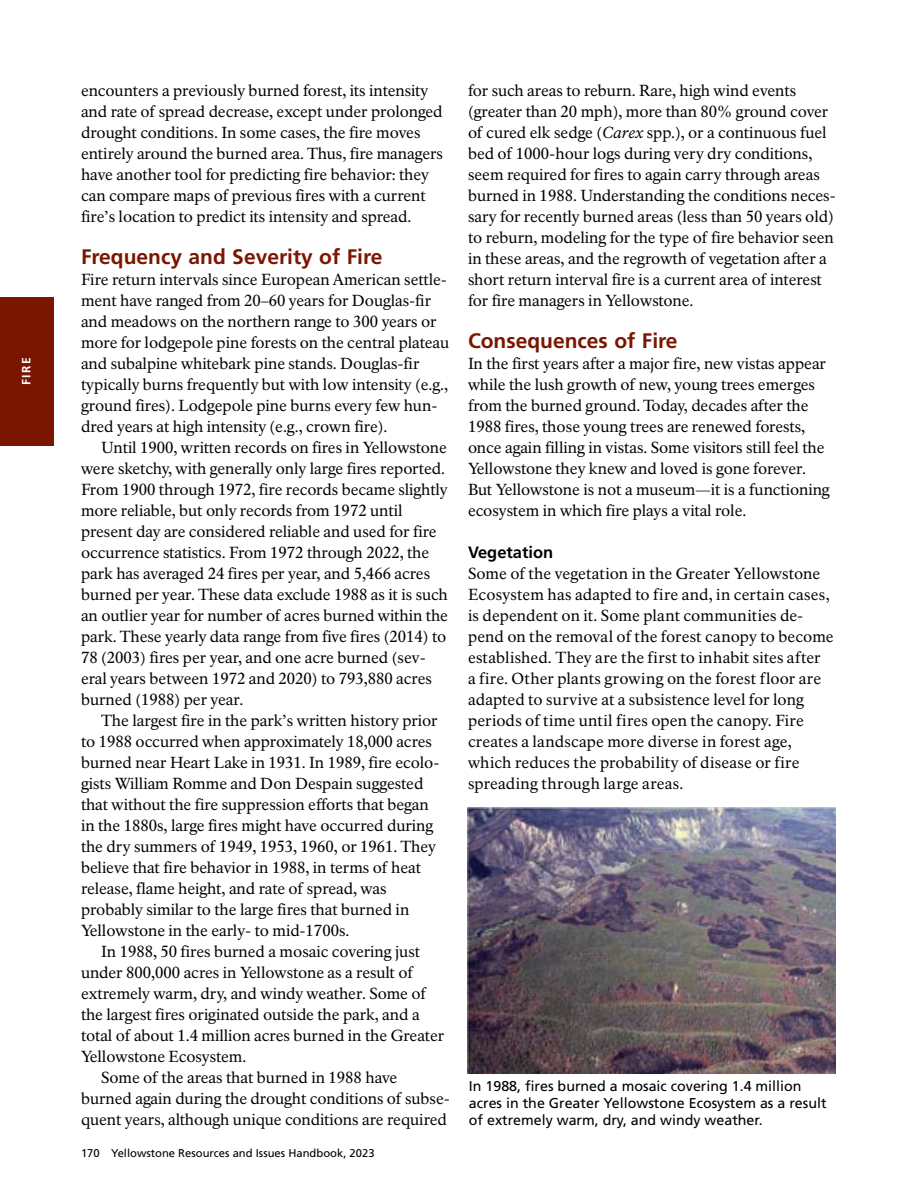
<style>
.page{position:relative;width:918px;height:1188px;background:#fff}
.page>*{position:absolute;margin:0;border:0;box-sizing:border-box;transform-origin:0 0}
.Heading_2__Ch_7{font:700 21px "Frutiger LT Std";color:#7a1600}
.Heading_3{font:700 16.5px "Frutiger LT Std";color:#000}
.Body_Text__following{font:15.75px/21px "NPS Rawlinson OT";color:#000}
.Body_Text__first_par{font:15.75px/21px "NPS Rawlinson OT";color:#000}
.Graphic_Caption{font:14.25px/17.1px "Frutiger LT Std";color:#000}
.t1{font:700 12px "Frutiger LT Std";color:#fff}
.t2{font:11.25px "Frutiger LT Std";color:#000}
.s1{font-style:italic}
</style>
<div class="page">
<div style="left:0;top:297px;width:54px;height:149px;background:#7a1600"></div>
<img style="left:468px;top:808px;width:368px;height:266px">
<p class="t1" style="left:19px;top:385px;width:28px;rotate:-90deg">FIRE</p>
<p class="Body_Text__following" style="left:81px;top:80px;width:364px">encounters a previously burned forest, its intensity and rate of spread decrease, except under prolonged drought conditions. In some cases, the fire moves entirely around the burned area. Thus, fire managers have another tool for predicting fire behavior: they can compare maps of previous fires with a current fire’s location to predict its intensity and spread.</p>
<h2 class="Heading_2__Ch_7" style="left:81px;top:244px;width:303px">Frequency and Severity of Fire</h2>
<p class="Body_Text__first_par" style="left:81px;top:269px;width:370px">Fire return intervals since European American settle&shy;ment have ranged from 20–60 years for Douglas-fir and meadows on the northern range to 300 years or more for lodgepole pine forests on the central plateau and subalpine whitebark pine stands. Douglas-fir typically burns frequently but with low intensity (e.g., ground fires). Lodgepole pine burns every few hun&shy;dred years at high intensity (e.g., crown fire).</p>
<p class="Body_Text__following" style="left:81px;top:437px;width:369px;text-indent:20px">Until 1900, written records on fires in Yellowstone were sketchy, with generally only large fires reported.<br>From 1900 through 1972, fire records became slightly more reliable, but only records from 1972 until present day are considered reliable and used for fire occurrence statistics. From 1972 through 2022, the park has averaged 24 fires per year, and 5,466 acres burned per year. These data exclude 1988 as it is such an outlier year for number of acres burned within the park. These yearly data range from five fires (2014) to 78 (2003) fires per year, and one acre burned (sev&shy;eral years between 1972 and 2020) to 793,880 acres burned (1988) per year.</p>
<p class="Body_Text__following" style="left:81px;top:710px;width:360px;text-indent:20px">The largest fire in the park’s written history prior to 1988 occurred when approximately 18,000 acres burned near Heart Lake in 1931. In 1989, fire ecolo&shy;gists William Romme and Don Despain suggested that without the fire suppression efforts that began in the 1880s, large fires might have occurred during the dry summers of 1949, 1953, 1960, or 1961. They believe that fire behavior in 1988, in terms of heat release, flame height, and rate of spread, was probably similar to the large fires that burned in Yellowstone in the early- to mid-1700s.</p>
<p class="Body_Text__following" style="left:81px;top:941px;width:365px;text-indent:20px">In 1988, 50 fires burned a mosaic covering just under 800,000 acres in Yellowstone as a result of extremely warm, dry, and windy weather. Some of the largest fires originated outside the park, and a total of about 1.4 million acres burned in the Greater Yellowstone Ecosystem.</p>
<p class="Body_Text__following" style="left:81px;top:1067px;width:371px;text-indent:20px">Some of the areas that burned in 1988 have burned again during the drought conditions of subse&shy;quent years, although unique conditions are required</p>
<p class="t2" style="left:81px;top:1147px;width:295px">170 Yellowstone Resources and Issues Handbook, 2023</p>
<p class="Body_Text__following" style="left:468px;top:80px;width:369px">for such areas to reburn. Rare, high wind events (greater than 20 mph), more than 80% ground cover of cured elk sedge (<span class="s1">Carex</span> spp.), or a continuous fuel bed of 1000-hour logs during very dry conditions, seem required for fires to again carry through areas burned in 1988. Understanding the conditions neces&shy;sary for recently burned areas (less than 50 years old) to reburn, modeling for the type of fire behavior seen in these areas, and the regrowth of vegetation after a short return interval fire is a current area of interest for fire managers in Yellowstone.</p>
<h2 class="Heading_2__Ch_7" style="left:468px;top:328px;width:211px">Consequences of Fire</h2>
<p class="Body_Text__first_par" style="left:468px;top:353px;width:363px">In the first years after a major fire, new vistas appear while the lush growth of new, young trees emerges from the burned ground. Today, decades after the 1988 fires, those young trees are renewed forests, once again filling in vistas. Some visitors still feel the Yellowstone they knew and loved is gone forever.<br>But Yellowstone is not a museum—it is a functioning ecosystem in which fire plays a vital role.</p>
<h3 class="Heading_3" style="left:468px;top:543px;width:87px">Vegetation</h3>
<p class="Body_Text__first_par" style="left:468px;top:563px;width:367px">Some of the vegetation in the Greater Yellowstone Ecosystem has adapted to fire and, in certain cases, is dependent on it. Some plant communities de&shy;pend on the removal of the forest canopy to become established. They are the first to inhabit sites after<br>a fire. Other plants growing on the forest floor are adapted to survive at a subsistence level for long periods of time until fires open the canopy. Fire creates a landscape more diverse in forest age, which reduces the probability of disease or fire spreading through large areas.</p>
<p class="Graphic_Caption" style="left:469px;top:1078px;width:359px">In 1988, fires burned a mosaic covering 1.4 million acres in the Greater Yellowstone Ecosystem as a result of extremely warm, dry, and windy weather.</p>
</div>
